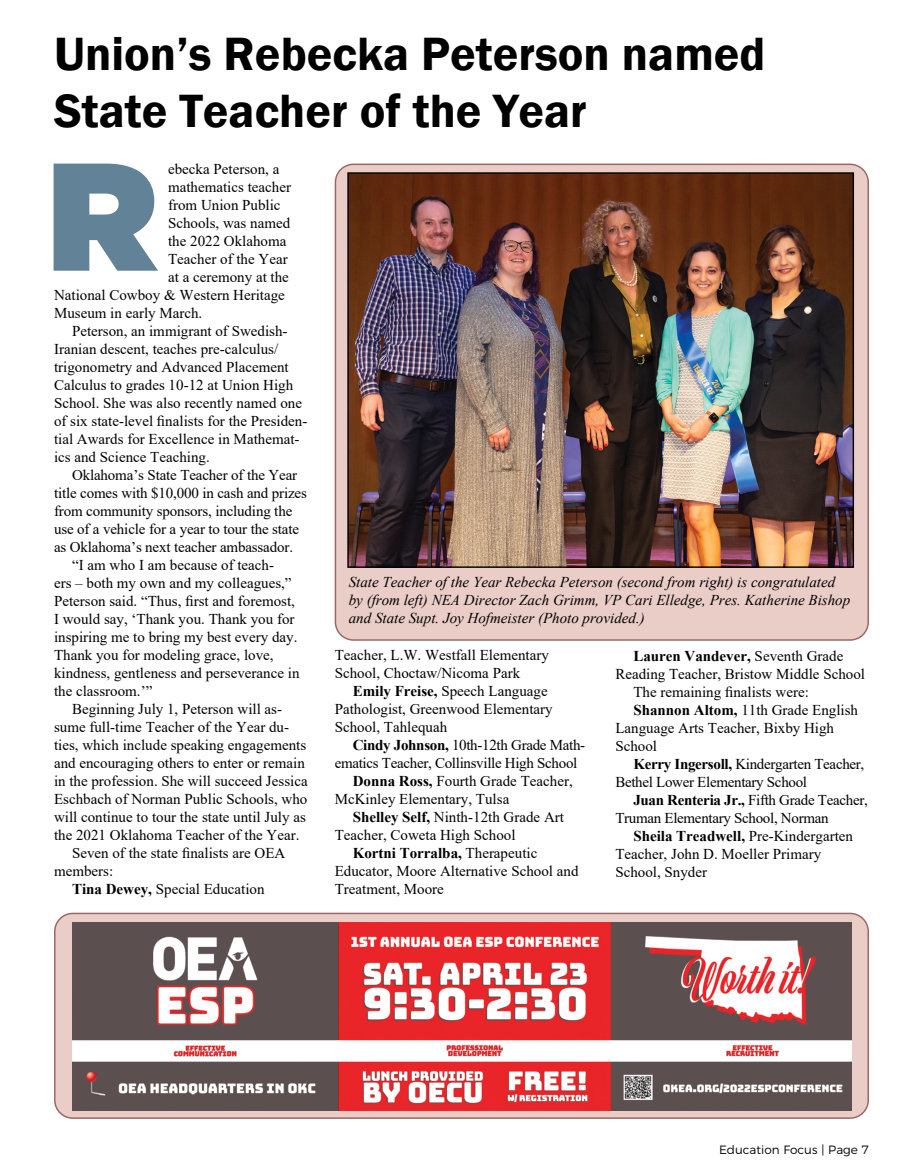
<style>
.page{position:relative;width:905px;height:1175px;background:#fff}
.page>*{position:absolute;margin:0;border:0;box-sizing:border-box;transform-origin:0 0}
.t1{font:900 153px "Gotham";color:#628298}
.t2{font:600 48px/57.6px "Franklin Gothic";color:#000}
.t3{font:15px/18px "Times New Roman";color:#000}
.t4{font:15px "Times New Roman";letter-spacing:-.02em;color:#000}
.t5{font:italic 15px/18px "Times New Roman";color:#000}
.t6{font:700 15px "Times New Roman";color:#000}
.t7{font:300 12px "Montserrat";color:#000}
.s1{font-weight:700}
.s2{font-weight:400}
.s3{font-family:"Gotham";font-weight:400}
</style>
<div class="page">
<div style="left:335px;top:164px;width:533px;height:476px;background:#eacdc7;border-radius:18px"></div>
<div style="left:334px;top:164px;width:534px;height:476px;border:2px solid #9a6966;border-radius:18px"></div>
<img style="left:349px;top:174px;width:503px;height:392px">
<div style="left:55px;top:913px;width:813px;height:205px;background:#eacdc7;border-radius:18px"></div>
<div style="left:54px;top:912px;width:814px;height:206px;border:2px solid #9a6966;border-radius:18px"></div>
<img style="left:72px;top:922px;width:779px;height:188px">
<h2 class="t2" style="left:54px;top:25px;width:713px">Union’s Rebecka Peterson named<br>State Teacher of the Year</h2>
<p class="t3" style="left:168px;top:159px;width:113px">ebecka Peterson, a</p>
<p class="t3" style="left:168px;top:177px;width:124px">mathematics teacher</p>
<p class="t3" style="left:168px;top:195px;width:114px">from Union Public</p>
<p class="t3" style="left:168px;top:213px;width:124px">Schools, was named</p>
<p class="t3" style="left:168px;top:231px;width:120px">the 2022 Oklahoma</p>
<p class="t3" style="left:168px;top:249px;width:121px">Teacher of the Year</p>
<p class="t3" style="left:168px;top:267px;width:122px">at a ceremony at the</p>
<p class="t3" style="left:54px;top:285px;width:232px">National Cowboy &amp; Western Heritage</p>
<p class="t3" style="left:54px;top:303px;width:150px">Museum in early March.</p>
<p class="t3" style="left:72px;top:321px;width:217px">Peterson, an immigrant of Swedish-</p>
<p class="t3" style="left:54px;top:339px;width:226px">Iranian descent, teaches pre-calculus/</p>
<p class="t3" style="left:54px;top:357px;width:236px">trigonometry and Advanced Placement</p>
<p class="t3" style="left:54px;top:375px;width:241px">Calculus to grades 10-12 at Union High</p>
<p class="t3" style="left:54px;top:393px;width:249px">School. She was also recently named one</p>
<p class="t3" style="left:54px;top:411px;width:255px">of six state-level finalists for the Presiden-</p>
<p class="t3" style="left:54px;top:429px;width:247px">tial Awards for Excellence in Mathemat-</p>
<p class="t3" style="left:54px;top:447px;width:157px">ics and Science Teaching.</p>
<p class="t3" style="left:72px;top:465px;width:227px">Oklahoma’s State Teacher of the Year</p>
<p class="t3" style="left:54px;top:483px;width:254px">title comes with $10,000 in cash and prizes</p>
<p class="t3" style="left:54px;top:501px;width:240px">from community sponsors, including the</p>
<p class="t3" style="left:54px;top:519px;width:246px">use of a vehicle for a year to tour the state</p>
<p class="t3" style="left:54px;top:537px;width:240px">as Oklahoma’s next teacher ambassador.</p>
<p class="t3" style="left:72px;top:555px;width:203px">“I am who I am because of teach-</p>
<p class="t3" style="left:54px;top:573px;width:239px">ers – both my own and my colleagues,”</p>
<p class="t3" style="left:54px;top:591px;width:242px">Peterson said. “Thus, first and foremost,</p>
<p class="t3" style="left:54px;top:609px;width:242px">I would say, ‘Thank you. Thank you for</p>
<p class="t3" style="left:54px;top:627px;width:245px">inspiring me to bring my best every day.</p>
<p class="t3" style="left:54px;top:645px;width:221px">Thank you for modeling grace, love,</p>
<p class="t3" style="left:54px;top:663px;width:247px">kindness, gentleness and perseverance in</p>
<p class="t3" style="left:54px;top:681px;width:100px">the classroom.’”</p>
<p class="t3" style="left:72px;top:699px;width:211px">Beginning July 1, Peterson will as-</p>
<p class="t3" style="left:54px;top:717px;width:236px">sume full-time Teacher of the Year du-</p>
<p class="t3" style="left:54px;top:735px;width:254px">ties, which include speaking engagements</p>
<p class="t3" style="left:54px;top:753px;width:252px">and encouraging others to enter or remain</p>
<p class="t3" style="left:54px;top:771px;width:255px">in the profession. She will succeed Jessica</p>
<p class="t3" style="left:54px;top:789px;width:255px">Eschbach of Norman Public Schools, who</p>
<p class="t3" style="left:54px;top:807px;width:253px">will continue to tour the state until July as</p>
<p class="t3" style="left:54px;top:825px;width:247px">the 2021 Oklahoma Teacher of the Year.</p>
<p class="t3" style="left:72px;top:843px;width:215px">Seven of the state finalists are OEA</p>
<p class="t3" style="left:54px;top:861px;width:61px">members:</p>
<p class="t3" style="left:72px;top:879px;width:194px"><span class="s1">Tina Dewey,</span> Special Education</p>
<h1 class="t1" style="left:47px;top:107px;width:111px">R</h1>
<p class="t5" style="left:349px;top:572px;width:503px">State Teacher of the Year Rebecka Peterson (second from right) is congratulated by (from left) NEA Director Zach Grimm, VP Cari Elledge, Pres. Katherine Bishop and State Supt. Joy Hofmeister (Photo provided.)</p>
<p class="t6" style="left:633px;top:645px;width:211px">Lauren Vandever, <span class="s2">Seventh Grade</span></p>
<p class="t3" style="left:615px;top:664px;width:251px">Reading Teacher, Bristow Middle School</p>
<p class="t3" style="left:633px;top:682px;width:177px">The remaining finalists were:</p>
<p class="t3" style="left:633px;top:700px;width:226px"><span class="s1">Shannon Altom,</span> 11th Grade English</p>
<p class="t3" style="left:615px;top:718px;width:220px">Language Arts Teacher, Bixby High</p>
<p class="t3" style="left:615px;top:736px;width:43px">School</p>
<p class="t4" style="left:633px;top:753px;width:232px"><span class="s1">Kerry Ingersoll,</span> Kindergarten Teacher,</p>
<p class="t4" style="left:615px;top:771px;width:193px">Bethel Lower Elementary School</p>
<p class="t4" style="left:633px;top:789px;width:236px"><span class="s1">Juan Renteria Jr.,</span> Fifth Grade Teacher,</p>
<p class="t4" style="left:615px;top:807px;width:215px">Truman Elementary School, Norman</p>
<p class="t6" style="left:633px;top:825px;width:221px">Sheila Treadwell, <span class="s2">Pre-Kindergarten</span></p>
<p class="t3" style="left:615px;top:844px;width:207px">Teacher, John D. Moeller Primary</p>
<p class="t3" style="left:615px;top:862px;width:93px">School, Snyder</p>
<p class="t3" style="left:334px;top:645px;width:216px">Teacher, L.W. Westfall Elementary<br>School, Choctaw/Nicoma Park</p>
<p class="t3" style="left:334px;top:681px;width:219px;text-indent:18px"><span class="s1">Emily Freise,</span> Speech Language<br>Pathologist, Greenwood Elementary<br>School, Tahlequah</p>
<p class="t4" style="left:352px;top:734px;width:234px"><span class="s1">Cindy Johnson,</span> 10th-12th Grade Math-</p>
<p class="t4" style="left:334px;top:752px;width:244px">ematics Teacher, Collinsville High School</p>
<p class="t3" style="left:352px;top:771px;width:221px"><span class="s1">Donna Ross,</span> Fourth Grade Teacher,</p>
<p class="t3" style="left:334px;top:789px;width:176px">McKinley Elementary, Tulsa</p>
<p class="t3" style="left:352px;top:807px;width:213px"><span class="s1">Shelley Self,</span> Ninth-12th Grade Art</p>
<p class="t3" style="left:334px;top:825px;width:182px">Teacher, Coweta High School</p>
<p class="t6" style="left:352px;top:842px;width:186px">Kortni Torralba, <span class="s2">Therapeutic</span></p>
<p class="t3" style="left:334px;top:861px;width:245px">Educator, Moore Alternative School and</p>
<p class="t3" style="left:334px;top:879px;width:111px">Treatment, Moore</p>
<p class="t7" style="left:719px;top:1140px;width:151px">Education Focus <span class="s3">|</span> Page 7</p>
</div>
